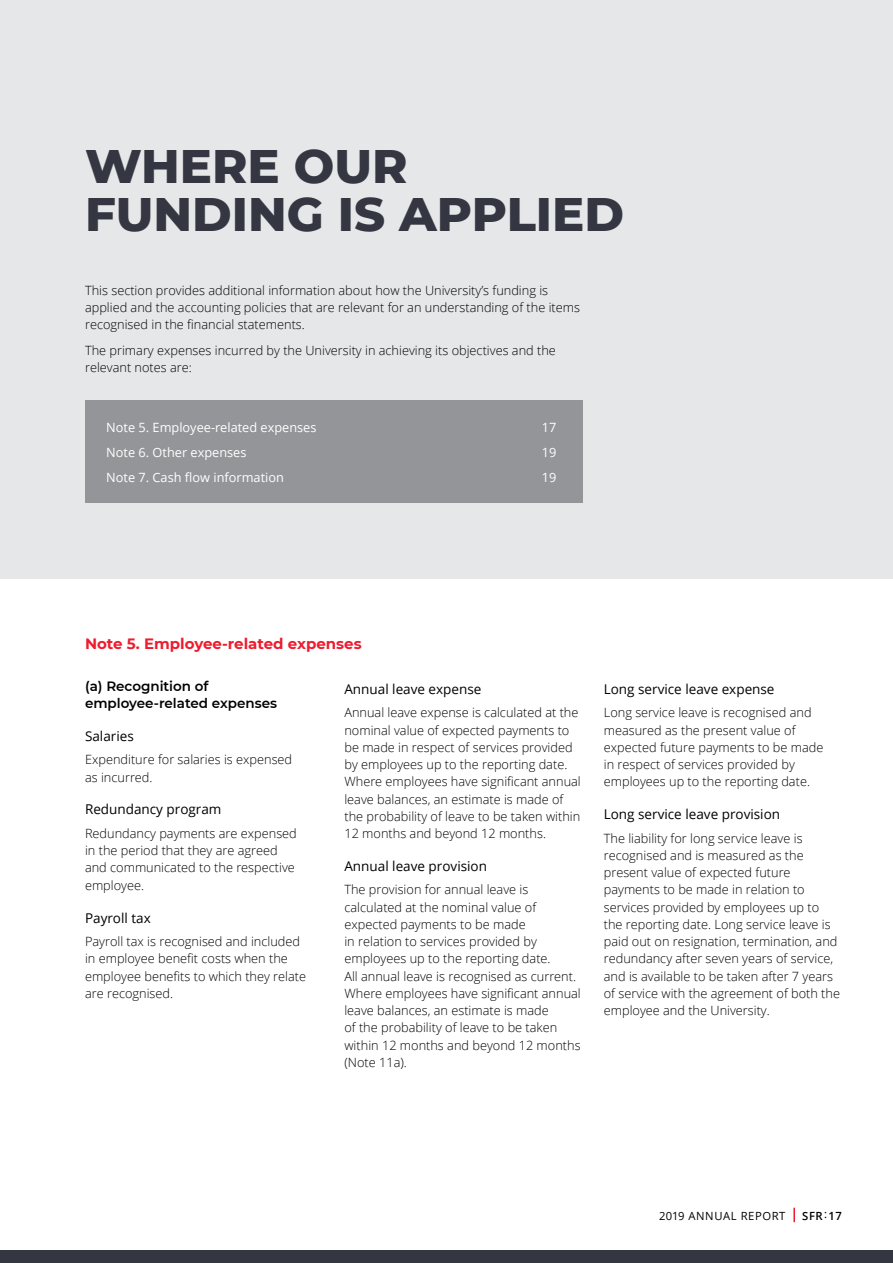
<style>
.page{position:relative;width:893px;height:1263px;background:#fff}
.page>*{position:absolute;margin:0;border:0;box-sizing:border-box;transform-origin:0 0}
.page_heading_-_charc{font:800 48px/48px "Montserrat";color:#343741}
.fin_-_note_heading{font:700 15px "Montserrat";color:#ed1c2e}
.fin_-_subhead_2{font:13.5px "Open Sans";color:#000}
.fin_-_subhead_1{font:600 13.5px/16.5px "Montserrat";color:#000}
.body_text{font:300 12.75px/17.2px "Open Sans";color:#000}
.fin_-_grey_box_index{font:12.75px "Open Sans";color:#fff}
.t1{font:11.25px "Open Sans";letter-spacing:.05em;color:#000}
.t2{font:600 11.25px "Open Sans";color:#000}
.s1{font-weight:400}
</style>
<div class="page">
<div style="left:0;top:0;width:893px;height:579px;background:#e6e7e8"></div>
<div style="left:85px;top:401px;width:498px;height:102px;background:#939598"></div>
<svg style="left:793px;top:1208px;width:2px;height:14px"></svg>
<div style="left:0;top:1250px;width:893px;height:13px;background:#343741"></div>
<p class="page_heading_-_charc" style="left:85px;top:139px;width:541px">WHERE OUR<br>FUNDING IS APPLIED</p>
<p class="body_text" style="left:85px;top:281px;width:496px">This section provides additional information about how the University’s funding is applied and the accounting policies that are relevant for an understanding of the items recognised in the financial statements.</p>
<p class="body_text" style="left:85px;top:341px;width:472px">The primary expenses incurred by the University in achieving its objectives and the relevant notes are:</p>
<p class="fin_-_grey_box_index" style="left:106px;top:418px;width:212px">Note 5. Employee-related expenses</p>
<p class="fin_-_grey_box_index" style="left:542px;top:418px;width:16px">17</p>
<p class="fin_-_grey_box_index" style="left:106px;top:443px;width:142px">Note 6. Other expenses</p>
<p class="fin_-_grey_box_index" style="left:542px;top:443px;width:16px">19</p>
<p class="fin_-_grey_box_index" style="left:106px;top:468px;width:179px">Note 7. Cash flow information</p>
<p class="fin_-_grey_box_index" style="left:542px;top:468px;width:16px">19</p>
<p class="fin_-_note_heading" style="left:85px;top:633px;width:278px">Note 5. Employee-related expenses</p>
<p class="fin_-_subhead_1" style="left:85px;top:678px;width:194px">(a) Recognition of employee‑related expenses</p>
<p class="fin_-_subhead_2" style="left:85px;top:726px;width:50px">Salaries</p>
<p class="body_text" style="left:85px;top:751px;width:209px">Expenditure for salaries is expensed as incurred.</p>
<p class="fin_-_subhead_2" style="left:85px;top:800px;width:138px">Redundancy program</p>
<p class="body_text" style="left:85px;top:824px;width:213px">Redundancy payments are expensed in the period that they are agreed and communicated to the respective employee.</p>
<p class="fin_-_subhead_2" style="left:85px;top:908px;width:67px">Payroll tax</p>
<p class="body_text" style="left:85px;top:932px;width:223px">Payroll tax is recognised and included in employee benefit costs when the employee benefits to which they relate are recognised.</p>
<p class="fin_-_subhead_2" style="left:344px;top:679px;width:138px">Annual leave expense</p>
<p class="body_text" style="left:344px;top:704px;width:238px">Annual leave expense is calculated at the nominal value of expected payments to be made in respect of services provided by employees up to the reporting date.<br>Where employees have significant annual leave balances, an estimate is made of the probability of leave to be taken within 12 months and beyond 12 months.</p>
<p class="fin_-_subhead_2" style="left:344px;top:857px;width:144px">Annual leave provision</p>
<p class="body_text" style="left:344px;top:881px;width:238px">The provision for annual leave is calculated at the nominal value of expected payments to be made<br>in relation to services provided by employees up to the reporting date.<br>All annual leave is recognised as current.<br>Where employees have significant annual leave balances, an estimate is made<br>of the probability of leave to be taken within 12 months and beyond 12 months (Note 11a).</p>
<p class="fin_-_subhead_2" style="left:604px;top:679px;width:172px">Long service leave expense</p>
<p class="body_text" style="left:604px;top:704px;width:221px">Long service leave is recognised and measured as the present value of expected future payments to be made in respect of services provided by employees up to the reporting date.</p>
<p class="fin_-_subhead_2" style="left:604px;top:805px;width:178px">Long service leave provision</p>
<p class="body_text" style="left:604px;top:829px;width:238px">The liability for long service leave is recognised and is measured as the present value of expected future payments to be made in relation to services provided by employees up to the reporting date. Long service leave is paid out on resignation, termination, and redundancy after seven years of service, and is available to be taken after 7 years of service with the agreement of both the employee and the University.</p>
<p class="t1" style="left:659px;top:1208px;width:128px">2019 ANNUAL REPORT</p>
<p class="t2" style="left:802px;top:1208px;width:41px">SFR<span class="s1">:</span>17</p>
</div>
